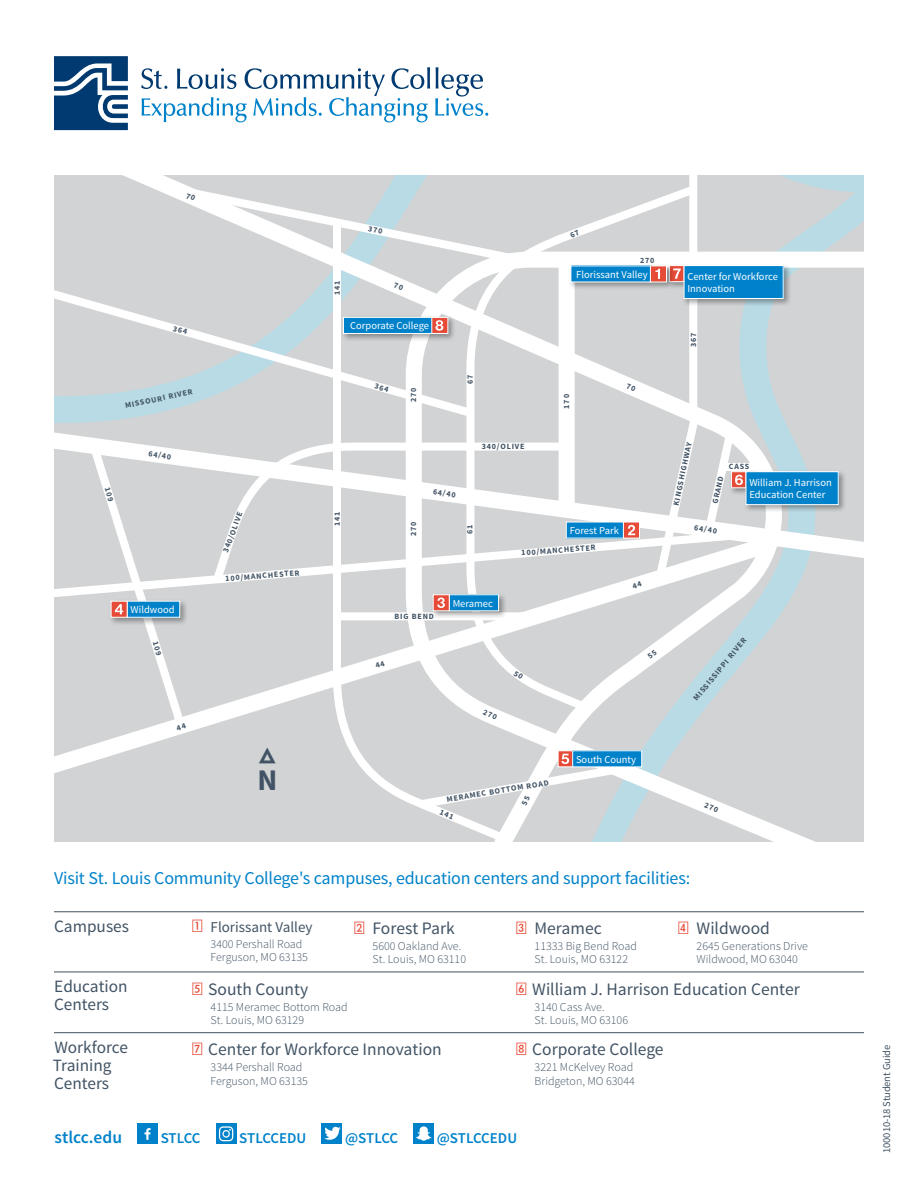
<style>
.page{position:relative;width:918px;height:1188px;background:#fff}
.page>*{position:absolute;margin:0;border:0;box-sizing:border-box;transform-origin:0 0}
.t1{font:700 30px/26px "Source Sans Pro";color:#415364}
.t2{font:18px "Source Sans Pro";letter-spacing:-.01em;color:#0082ca}
.t3{font:17.55px "Source Sans Pro";color:#415364}
.t4{font:600 17.55px "Source Sans Pro";color:#0082ca}
.t5{font:17.25px/18px "Source Sans Pro";color:#415364}
.t6{font:600 15px "Source Sans Pro";color:#0082ca}
.t7{font:15px "Source Sans Pro";color:#415364}
.t8{font:600 15px "Source Sans Pro";letter-spacing:-.02em;color:#0082ca}
.t9{font:300 12px/13.5px "Source Sans Pro";color:#415364}
.t10{font:10.5px/12px "Source Sans Pro";color:#fff}
.t11{font:10.5px "Source Sans Pro";letter-spacing:-.01em;color:#415364}
.t12{font:700 8.1px "Source Sans Pro";letter-spacing:.1em;color:#415364}
.s1{font-family:"DB Pi One BQ";color:#e64b38}
</style>
<div class="page">
<svg style="left:790px;top:176px;width:74px;height:68px;background:#c4d7dd"></svg>
<div style="left:54px;top:176px;width:736px;height:666px;background:#d1d3d4"></div>
<svg style="left:54px;top:605px;width:275px;height:197px;background:#d5d7d8"></svg>
<svg style="left:54px;top:423px;width:275px;height:103px;background:#d5d7d7"></svg>
<svg style="left:54px;top:264px;width:275px;height:159px;background:#ced6d9"></svg>
<svg style="left:516px;top:244px;width:348px;height:598px;background:#d2d8da"></svg>
<svg style="left:208px;top:439px;width:121px;height:87px"></svg>
<svg style="left:462px;top:179px;width:242px;height:538px"></svg>
<svg style="left:329px;top:269px;width:187px;height:573px"></svg>
<div style="left:559px;top:261px;width:16px;height:249px;background:#fff"></div>
<svg style="left:54px;top:526px;width:704px;height:79px"></svg>
<div style="left:689px;top:176px;width:8px;height:235px;background:#fff"></div>
<div style="left:337px;top:612px;width:190px;height:8px;background:#fff"></div>
<div style="left:723px;top:463px;width:39px;height:8px;background:#fff"></div>
<div style="left:431px;top:592px;width:76px;height:27px;background:#000;opacity:.35"></div>
<div style="left:449px;top:595px;width:50px;height:16px;background:#0082ca"></div>
<div style="left:433px;top:594px;width:17px;height:17px;background:#e64b38;border:1px solid #fff"></div>
<svg style="left:437px;top:598px;width:8px;height:10px"></svg>
<svg style="left:558px;top:750px;width:14px;height:4px"></svg>
<div style="left:573px;top:751px;width:69px;height:16px;background:#0082ca"></div>
<div style="left:566px;top:522px;width:58px;height:16px;background:#0082ca"></div>
<div style="left:623px;top:522px;width:17px;height:16px;background:#e64b38;border:1px solid #fff"></div>
<svg style="left:628px;top:525px;width:7px;height:10px"></svg>
<div style="left:729px;top:469px;width:118px;height:44px;background:#000;opacity:.35"></div>
<div style="left:731px;top:471px;width:15px;height:17px;background:#e64b38;border:1px solid #fff"></div>
<div style="left:746px;top:472px;width:92px;height:33px;background:#0082ca"></div>
<div style="left:746px;top:471px;width:93px;height:34px;border:1px solid #fff"></div>
<svg style="left:649px;top:408px;width:94px;height:182px"></svg>
<div style="left:667px;top:263px;width:125px;height:44px;background:#000;opacity:.35"></div>
<svg style="left:675px;top:265px;width:9px;height:17px"></svg>
<div style="left:684px;top:266px;width:99px;height:32px;background:#0082ca"></div>
<div style="left:684px;top:265px;width:100px;height:34px;border:1px solid #fff"></div>
<svg style="left:675px;top:269px;width:6px;height:10px"></svg>
<div style="left:569px;top:264px;width:106px;height:27px;background:#000;opacity:.35"></div>
<div style="left:571px;top:266px;width:80px;height:16px;background:#0082ca"></div>
<div style="left:650px;top:266px;width:17px;height:16px;background:#e64b38;border:1px solid #fff"></div>
<svg style="left:655px;top:269px;width:5px;height:10px"></svg>
<div style="left:341px;top:315px;width:115px;height:27px;background:#000;opacity:.35"></div>
<div style="left:343px;top:317px;width:89px;height:16px;background:#0082ca"></div>
<div style="left:343px;top:317px;width:90px;height:17px;border:1px solid #fff"></div>
<div style="left:431px;top:317px;width:17px;height:17px;background:#e64b38;border:1px solid #fff"></div>
<svg style="left:435px;top:320px;width:8px;height:11px"></svg>
<svg style="left:54px;top:56px;width:74px;height:74px"></svg>
<svg style="left:141px;top:67px;width:347px;height:55px"></svg>
<div style="left:137px;top:1124px;width:21px;height:20px;background:#0082ca"></div>
<svg style="left:145px;top:1128px;width:6px;height:12px"></svg>
<div style="left:216px;top:1124px;width:20px;height:20px;background:#0082ca"></div>
<svg style="left:219px;top:1126px;width:14px;height:15px"></svg>
<div style="left:322px;top:1124px;width:20px;height:20px;background:#0082ca"></div>
<svg style="left:324px;top:1126px;width:17px;height:14px"></svg>
<div style="left:414px;top:1123px;width:20px;height:21px;background:#0082ca"></div>
<svg style="left:416px;top:1126px;width:15px;height:15px"></svg>
<hr style="left:54px;top:912px;width:810px;height:1px;background:#415364">
<hr style="left:54px;top:972px;width:810px;height:1px;background:#415364">
<hr style="left:54px;top:1032px;width:810px;height:1px;background:#415364">
<svg style="left:647px;top:650px;width:10px;height:9px"></svg>
<svg style="left:375px;top:661px;width:10px;height:7px"></svg>
<svg style="left:632px;top:581px;width:10px;height:8px"></svg>
<svg style="left:394px;top:282px;width:10px;height:8px"></svg>
<svg style="left:626px;top:383px;width:10px;height:8px"></svg>
<svg style="left:167px;top:180px;width:360px;height:89px"></svg>
<svg style="left:570px;top:229px;width:10px;height:9px"></svg>
<svg style="left:513px;top:670px;width:11px;height:9px"></svg>
<svg style="left:374px;top:383px;width:15px;height:9px"></svg>
<svg style="left:173px;top:326px;width:15px;height:8px"></svg>
<svg style="left:411px;top:754px;width:218px;height:65px"></svg>
<svg style="left:84px;top:438px;width:107px;height:298px"></svg>
<svg style="left:483px;top:710px;width:14px;height:10px"></svg>
<svg style="left:704px;top:802px;width:15px;height:10px"></svg>
<p class="t12" style="left:124px;top:401px;width:70px;rotate:-12deg">MISSOURI RIVER</p>
<p class="t12" style="left:149px;top:448px;width:24px;rotate:9deg">64/40</p>
<p class="t10" style="left:131px;top:604px;width:46px">Wildwood</p>
<p class="t12" style="left:332px;top:295px;width:16px;rotate:-90deg">141</p>
<p class="t10" style="left:350px;top:320px;width:80px">Corporate College</p>
<p class="t12" style="left:640px;top:256px;width:16px">270</p>
<p class="t10" style="left:576px;top:269px;width:73px">Florissant Valley</p>
<p class="t12" style="left:221px;top:550px;width:44px;rotate:-70deg">340/OLIVE</p>
<p class="t12" style="left:332px;top:526px;width:16px;rotate:-90deg">141</p>
<p class="t12" style="left:225px;top:574px;width:76px;rotate:-5deg">100/MANCHESTER</p>
<p class="t12" style="left:408px;top:402px;width:16px;rotate:-90deg">270</p>
<p class="t12" style="left:408px;top:536px;width:16px;rotate:-90deg">270</p>
<p class="t12" style="left:465px;top:384px;width:11px;rotate:-90deg">67</p>
<p class="t12" style="left:482px;top:441px;width:44px">340/OLIVE</p>
<p class="t12" style="left:561px;top:409px;width:16px;rotate:-90deg">170</p>
<p class="t12" style="left:434px;top:486px;width:24px;rotate:9deg">64/40</p>
<p class="t12" style="left:465px;top:534px;width:11px;rotate:-90deg">61</p>
<p class="t10" style="left:570px;top:525px;width:51px">Forest Park</p>
<p class="t12" style="left:521px;top:547px;width:76px;rotate:-4deg">100/MANCHESTER</p>
<p class="t10" style="left:453px;top:597px;width:42px">Meramec</p>
<p class="t12" style="left:395px;top:611px;width:41px">BIG BEND</p>
<h1 class="t1" style="left:258px;top:742px;width:21px">△<br>N</h1>
<p class="t12" style="left:446px;top:795px;width:105px;rotate:-10deg">MERAMEC BOTTOM ROAD</p>
<p class="t10" style="left:576px;top:753px;width:61px">South County</p>
<p class="t10" style="left:687px;top:271px;width:92px">Center for Workforce<br>Innovation</p>
<p class="t12" style="left:688px;top:347px;width:16px;rotate:-90deg">367</p>
<p class="t12" style="left:671px;top:504px;width:66px;rotate:-78deg">KINGSHIGHW AY</p>
<p class="t12" style="left:729px;top:462px;width:22px">CASS</p>
<p class="t12" style="left:710px;top:502px;width:30px;rotate:-77deg">GRAND</p>
<p class="t10" style="left:749px;top:477px;width:84px">William J. Harrison<br>Education Center</p>
<p class="t12" style="left:695px;top:522px;width:24px;rotate:9deg">64/40</p>
<p class="t12" style="left:691px;top:697px;width:80px;rotate:-51deg">MISSISSIPPI RIVER</p>
<h2 class="t2" style="left:54px;top:867px;width:638px">Visit St. Louis Community College's campuses, education centers and support facilities:</h2>
<h3 class="t5" style="left:54px;top:918px;width:76px">Campuses</h3>
<h3 class="t5" style="left:54px;top:978px;width:75px">Education<br>Centers</h3>
<h3 class="t5" style="left:53px;top:1039px;width:77px">Workforce<br>Training<br>Centers</h3>
<p class="t7" style="left:211px;top:918px;width:104px">Florissant Valley</p>
<p class="t9" style="left:211px;top:937px;width:99px">3400 Pershall Road<br>Ferguson, MO 63135</p>
<h3 class="t3" style="left:193px;top:978px;width:117px"><span class="s1">5</span> South County</h3>
<p class="t9" style="left:211px;top:1000px;width:139px">4115 Meramec Bottom Road<br>St. Louis, MO 63129</p>
<h3 class="t3" style="left:355px;top:917px;width:102px"><span class="s1">2</span> Forest Park</h3>
<p class="t9" style="left:373px;top:939px;width:95px">5600 Oakland Ave.<br>St. Louis, MO 63110</p>
<h3 class="t3" style="left:193px;top:1039px;width:251px"><span class="s1">7</span> Center for Workforce Innovation</h3>
<p class="t9" style="left:211px;top:1061px;width:99px">3344 Pershall Road<br>Ferguson, MO 63135</p>
<h3 class="t3" style="left:517px;top:917px;width:87px"><span class="s1">3</span> Meramec</h3>
<p class="t9" style="left:535px;top:939px;width:104px">11333 Big Bend Road<br>St. Louis, MO 63122</p>
<h3 class="t3" style="left:679px;top:917px;width:93px"><span class="s1">4</span> Wildwood</h3>
<p class="t9" style="left:697px;top:939px;width:113px">2645 Generations Drive<br>Wildwood, MO 63040</p>
<h3 class="t3" style="left:517px;top:978px;width:285px"><span class="s1">6</span> William J. Harrison Education Center</h3>
<p class="t9" style="left:535px;top:1000px;width:95px">3140 Cass Ave.<br>St. Louis, MO 63106</p>
<h3 class="t3" style="left:517px;top:1039px;width:149px"><span class="s1">8</span> Corporate College</h3>
<p class="t9" style="left:535px;top:1061px;width:102px">3221 McKelvey Road<br>Bridgeton, MO 63044</p>
<h3 class="t4" style="left:55px;top:1126px;width:69px">stlcc.edu</h3>
<p class="t8" style="left:161px;top:1128px;width:41px">STLCC</p>
<p class="t6" style="left:239px;top:1128px;width:69px">STLCCEDU</p>
<p class="t8" style="left:345px;top:1128px;width:55px">@STLCC</p>
<p class="t6" style="left:437px;top:1128px;width:82px">@STLCCEDU</p>
<p class="t11" style="left:880px;top:1153px;width:109px;rotate:-90deg">100010-18 Student Guide</p>
</div>
